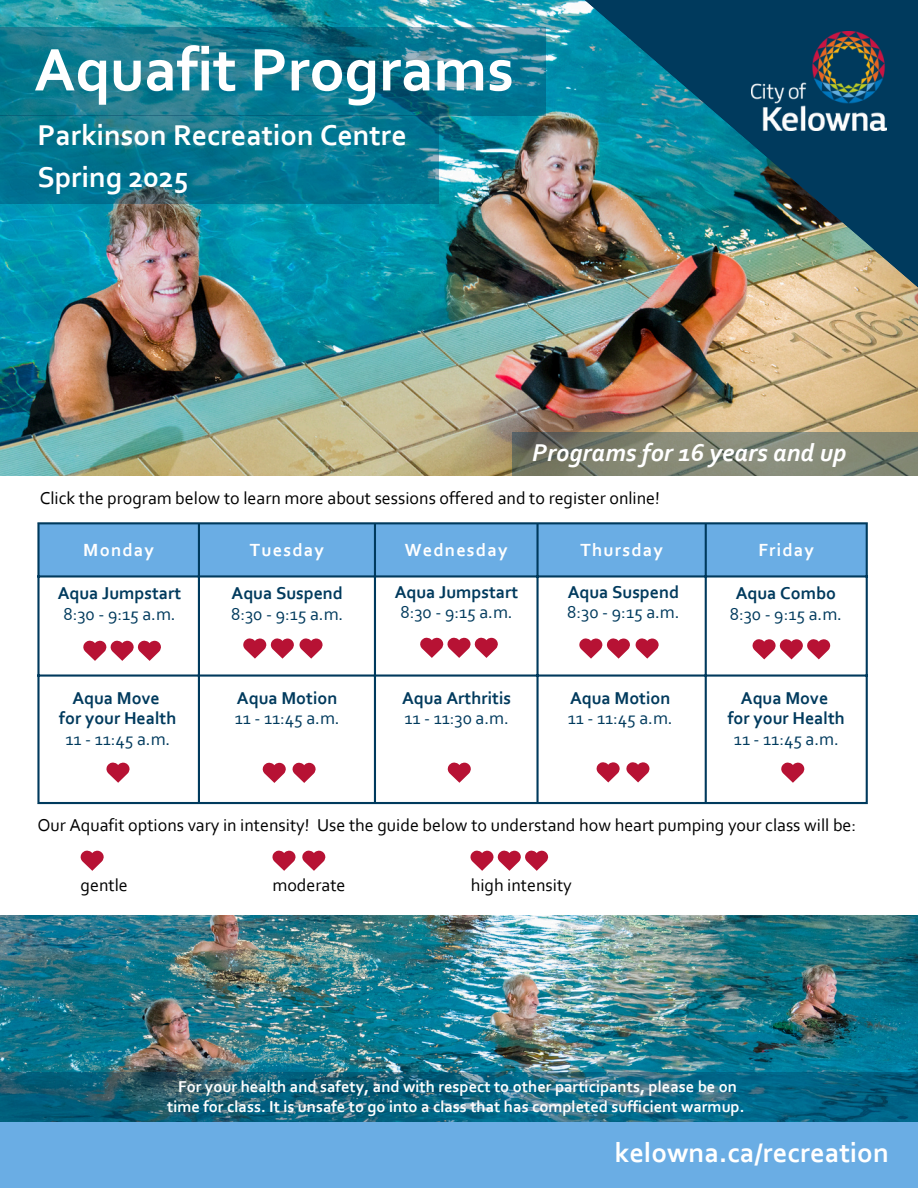
<style>
.page{position:relative;width:918px;height:1188px;background:#fff}
.page>*{position:absolute;margin:0;border:0;box-sizing:border-box;transform-origin:0 0}
.t1{font:700 63px "Corbel";color:#fff}
.t2{font:700 30px/41.7px "Corbel";color:#fff}
.t3{font:700 28.5px "Corbel";color:#fff}
.t4{font:italic 700 25.5px "Corbel";color:#fff}
.t5{font:700 18.45px "Corbel";letter-spacing:.065em;color:#fff}
.t6{font:18px "Corbel";color:#000}
.t7{font:700 18px "Corbel";color:#003a5d}
.t8{font:18px "Corbel";color:#003a5d}
.t9{font:700 16.5px/20.2px "Corbel";color:#fefefe;text-align:center}
</style>
<div class="page">
<img style="left:0;top:0;width:918px;height:476px">
<img style="left:283px;top:0;width:635px;height:296px">
<img style="left:752px;top:31px;width:135px;height:99px">
<div style="left:40px;top:524px;width:826px;height:51px;background:#6aade4"></div>
<svg style="left:88px;top:578px;width:778px;height:224px"></svg>
<hr style="left:37px;top:524px;width:3px;height:278px;background:#003a5d">
<hr style="left:198px;top:524px;width:2px;height:278px;background:#003a5d">
<hr style="left:374px;top:524px;width:2px;height:278px;background:#003a5d">
<hr style="left:536px;top:524px;width:3px;height:278px;background:#003a5d">
<hr style="left:705px;top:524px;width:2px;height:278px;background:#003a5d">
<hr style="left:866px;top:524px;width:2px;height:278px;background:#003a5d">
<hr style="left:37px;top:522px;width:831px;height:2px;background:#003a5d">
<hr style="left:37px;top:575px;width:831px;height:3px;background:#003a5d">
<hr style="left:37px;top:674px;width:831px;height:3px;background:#003a5d">
<hr style="left:37px;top:802px;width:831px;height:2px;background:#003a5d">
<svg style="left:512px;top:432px;width:406px;height:44px;background:#7d8170"></svg>
<div style="left:0;top:1122px;width:918px;height:66px;background:#6aade4"></div>
<svg style="left:0;top:27px;width:545px;height:88px;background:#14788f"></svg>
<svg style="left:0;top:115px;width:439px;height:88px;background:#09768f"></svg>
<img style="left:0;top:916px;width:918px;height:156px">
<svg style="left:0;top:1072px;width:918px;height:50px;background:#13657f"></svg>
<svg style="left:106px;top:763px;width:24px;height:20px"></svg>
<svg style="left:579px;top:638px;width:51px;height:21px"></svg>
<svg style="left:636px;top:638px;width:23px;height:21px"></svg>
<svg style="left:243px;top:638px;width:80px;height:21px"></svg>
<svg style="left:83px;top:641px;width:78px;height:20px"></svg>
<svg style="left:753px;top:639px;width:77px;height:20px"></svg>
<svg style="left:420px;top:638px;width:78px;height:20px"></svg>
<svg style="left:781px;top:763px;width:23px;height:20px"></svg>
<svg style="left:448px;top:763px;width:23px;height:20px"></svg>
<svg style="left:263px;top:763px;width:23px;height:20px"></svg>
<svg style="left:293px;top:763px;width:23px;height:20px"></svg>
<svg style="left:597px;top:762px;width:23px;height:20px"></svg>
<svg style="left:626px;top:762px;width:23px;height:20px"></svg>
<svg style="left:81px;top:851px;width:23px;height:20px"></svg>
<svg style="left:272px;top:851px;width:24px;height:20px"></svg>
<svg style="left:302px;top:851px;width:23px;height:20px"></svg>
<svg style="left:470px;top:851px;width:78px;height:20px"></svg>
<p class="t1" style="left:34px;top:30px;width:481px">Aquafit Programs</p>
<p class="t2" style="left:37px;top:114px;width:371px">Parkinson Recreation Centre<br>Spring 2025</p>
<p class="t4" style="left:532px;top:437px;width:315px">Programs for 16 years and up</p>
<p class="t6" style="left:40px;top:486px;width:622px">Click the program below to learn more about sessions offered and to register online!</p>
<p class="t5" style="left:83px;top:538px;width:72px">Monday</p>
<p class="t5" style="left:250px;top:538px;width:76px">Tuesday</p>
<h1 class="t5" style="left:405px;top:538px;width:104px">Wednesday</h1>
<h2 class="t5" style="left:580px;top:538px;width:84px">Thursday</h2>
<h3 class="t5" style="left:758px;top:538px;width:57px">Friday</h3>
<p class="t7" style="left:58px;top:582px;width:125px">Aqua Jumpstart</p>
<p class="t8" style="left:63px;top:602px;width:114px">8:30 - 9:15 a.m.</p>
<p class="t7" style="left:72px;top:687px;width:89px">Aqua Move</p>
<p class="t7" style="left:59px;top:707px;width:119px">for your Health</p>
<p class="t8" style="left:65px;top:728px;width:106px">11 - 11:45 a.m.</p>
<p class="t7" style="left:232px;top:582px;width:113px">Aqua Suspend</p>
<p class="t8" style="left:231px;top:602px;width:114px">8:30 - 9:15 a.m.</p>
<p class="t7" style="left:237px;top:687px;width:102px">Aqua Motion</p>
<p class="t8" style="left:235px;top:707px;width:106px">11 - 11:45 a.m.</p>
<p class="t7" style="left:395px;top:581px;width:125px">Aqua Jumpstart</p>
<p class="t8" style="left:400px;top:601px;width:114px">8:30 - 9:15 a.m.</p>
<p class="t7" style="left:402px;top:687px;width:111px">Aqua Arthritis</p>
<p class="t8" style="left:404px;top:707px;width:106px">11 - 11:30 a.m.</p>
<p class="t7" style="left:568px;top:581px;width:113px">Aqua Suspend</p>
<p class="t8" style="left:567px;top:601px;width:114px">8:30 - 9:15 a.m.</p>
<p class="t7" style="left:570px;top:687px;width:102px">Aqua Motion</p>
<p class="t8" style="left:568px;top:707px;width:106px">11 - 11:45 a.m.</p>
<p class="t7" style="left:736px;top:582px;width:102px">Aqua Combo</p>
<p class="t8" style="left:730px;top:602px;width:114px">8:30 - 9:15 a.m.</p>
<p class="t7" style="left:741px;top:687px;width:89px">Aqua Move</p>
<p class="t7" style="left:728px;top:707px;width:119px">for your Health</p>
<p class="t8" style="left:734px;top:728px;width:106px">11 - 11:45 a.m.</p>
<p class="t6" style="left:37px;top:814px;width:820px">Our Aquafit options vary in intensity! Use the guide below to understand how heart pumping your class will be:</p>
<p class="t6" style="left:81px;top:873px;width:49px">gentle</p>
<p class="t6" style="left:272px;top:873px;width:75px">moderate</p>
<p class="t6" style="left:471px;top:873px;width:103px">high intensity</p>
<p class="t9" style="left:167px;top:1076px;width:579px">For your health and safety, and with respect to other participants, please be on time for class. It is unsafe to go into a class that has completed sufficient warmup.</p>
<p class="t3" style="left:615px;top:1135px;width:275px">kelowna.ca/recreation</p>
</div>
